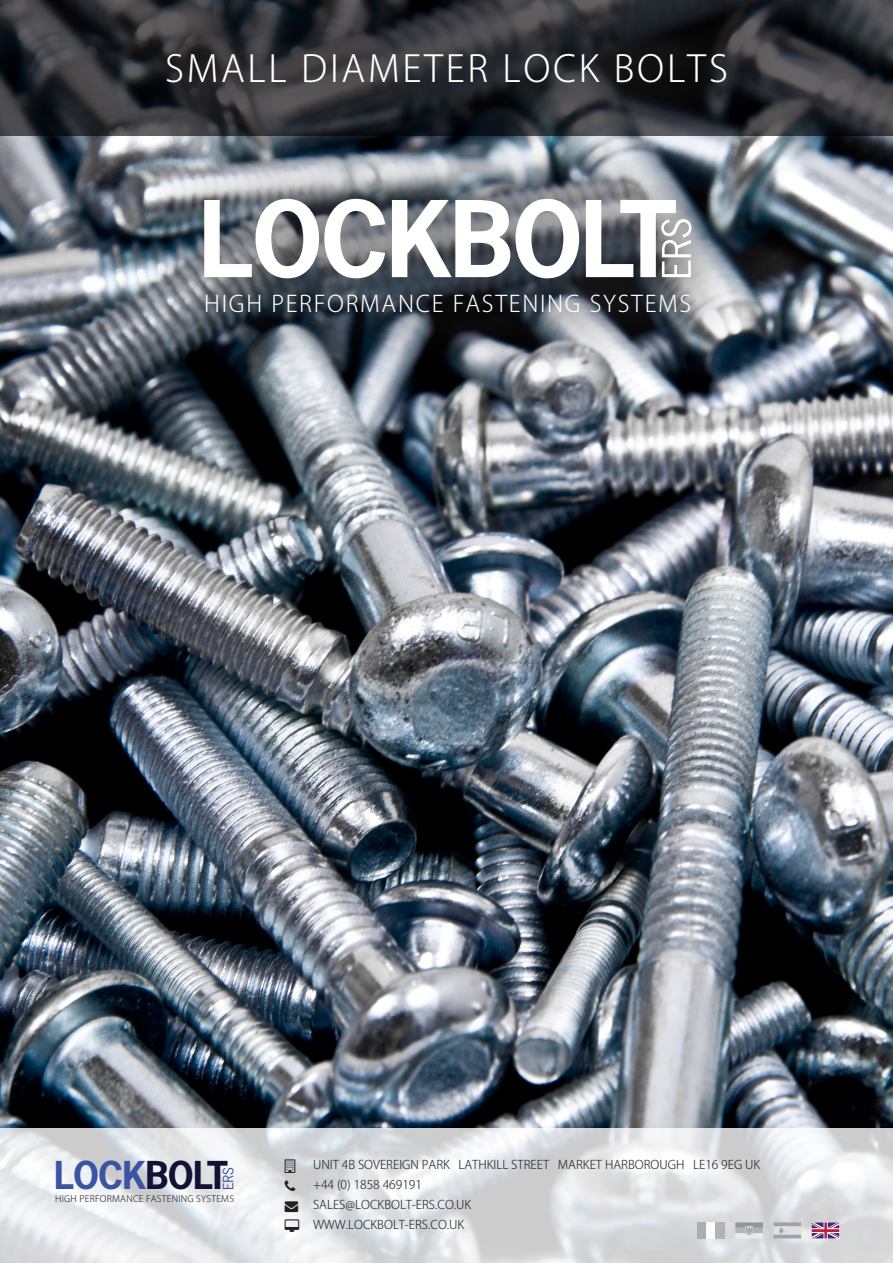
<style>
.page{position:relative;width:893px;height:1263px;background:#fff}
.page>*{position:absolute;margin:0;border:0;box-sizing:border-box;transform-origin:0 0}
.t1{font:300 36.45px "Koz Go Pro";letter-spacing:.075em;color:#fff}
.t2{font:700 36.15px "News Gothic Std";letter-spacing:-.025em;color:#3a53a3}
.t3{font:300 22.65px "Koz Go Pro";letter-spacing:.075em;color:#fff}
.t4{font:300 12px "Koz Go Pro";color:#231f20}
.t5{font:300 9px "Koz Go Pro";letter-spacing:.025em;color:#231f20}
.s1{color:#121236}
</style>
<div class="page">
<img style="left:0;top:136px;width:893px;height:992px">
<svg style="left:0;top:0;width:90px;height:136px;background:#2b2d31"></svg>
<svg style="left:90px;top:0;width:803px;height:190px;background:#313337"></svg>
<svg style="left:0;top:1128px;width:893px;height:135px"></svg>
<svg style="left:223px;top:1168px;width:10px;height:21px"></svg>
<div style="left:128px;top:122px;width:671px;height:289px;background:#231f20;opacity:.75"></div>
<svg style="left:204px;top:199px;width:487px;height:79px"></svg>
<svg style="left:812px;top:1222px;width:27px;height:16px"></svg>
<div style="left:697px;top:1222px;width:9px;height:16px;background:#acadb1"></div>
<div style="left:706px;top:1222px;width:10px;height:16px;background:#fafafa"></div>
<div style="left:716px;top:1222px;width:9px;height:16px;background:#b2b3b7"></div>
<svg style="left:735px;top:1222px;width:28px;height:16px"></svg>
<svg style="left:774px;top:1222px;width:27px;height:16px"></svg>
<svg style="left:285px;top:1159px;width:10px;height:14px"></svg>
<svg style="left:285px;top:1180px;width:10px;height:11px"></svg>
<svg style="left:285px;top:1219px;width:14px;height:13px"></svg>
<svg style="left:285px;top:1201px;width:13px;height:11px"></svg>
<p class="t1" style="left:165px;top:45px;width:561px">SMALL DIAM ETER LOCK BOLTS</p>
<p class="t3" style="left:204px;top:289px;width:471px">HIGH PERFORMANCE FASTENING SYSTEMS</p>
<p class="t2" style="left:54px;top:1151px;width:176px">LOCK<span class="s1">BOLT</span></p>
<p class="t4" style="left:313px;top:1157px;width:448px">UNIT 4B SOVEREIGN PARK LATH KILL STREET MARKET HARBOROUGH LE16 9EG UK</p>
<p class="t4" style="left:313px;top:1177px;width:110px">+44 (0) 1858 469191</p>
<p class="t4" style="left:313px;top:1197px;width:160px">SALES@LOCKBOLT-ERS.CO.U K</p>
<p class="t4" style="left:313px;top:1217px;width:153px">WWW.LOCKBOLT-ERS.CO.U K</p>
<p class="t5" style="left:55px;top:1192px;width:173px">HIGH PERFORMANCE FASTENING SYSTEMS</p>
</div>
